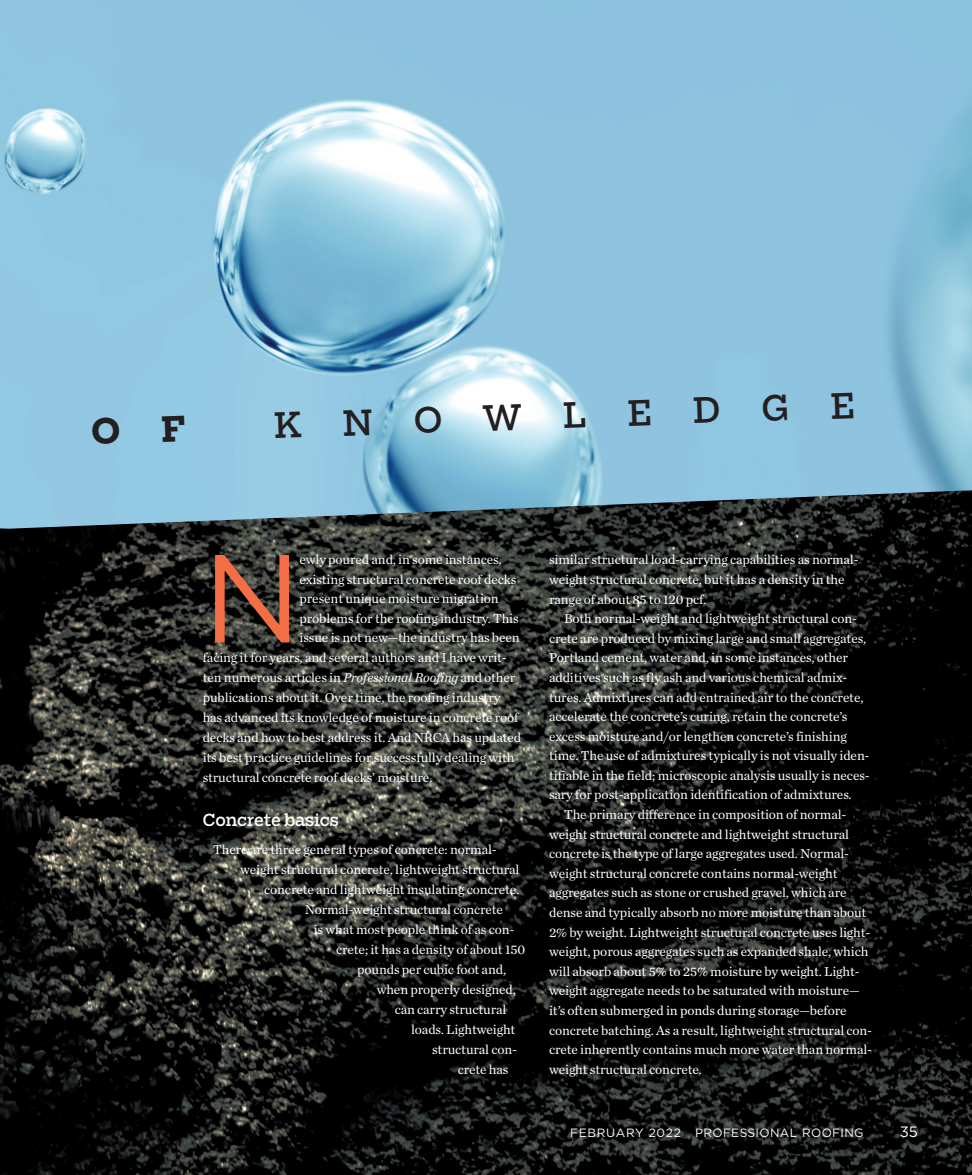
<style>
.page{position:relative;width:972px;height:1175px;background:#fff}
.page>*{position:absolute;margin:0;border:0;box-sizing:border-box;transform-origin:0 0}
.body{font:124.95px "Gotham";color:#f36d45}
.t1{font:34.5px "Salvo Serif";color:#231f20}
.subhead{font:16.5px "Salvo Serif";letter-spacing:-.005em;color:#fff}
.t2{font:15px "Gotham";color:#fff}
.body-2{font:13.5px/19.6px "Chronicle Text G1";letter-spacing:-.01em;color:#fff}
.t3{font:12px "Gotham";letter-spacing:.03em;color:#fff}
.s1{font-style:italic}
</style>
<div class="page">
<img style="left:0;top:0;width:972px;height:490px">
<img style="left:0;top:490px;width:972px;height:684px">
<div style="left:92px;top:415px;width:93px;height:30px;background:#93c9e3"></div>
<h2 class="t1" style="left:273px;top:401px;width:582px;rotate:-2deg">KNOWLEDGE</h2>
<p class="body" style="left:203px;top:518px;width:100px">N</p>
<p class="body-2" style="left:300px;top:549px;width:204px">ewly poured and, in some instances,</p>
<p class="body-2" style="left:300px;top:569px;width:218px">existing structural concrete roof decks</p>
<p class="body-2" style="left:300px;top:588px;width:201px">present unique moisture migration</p>
<p class="body-2" style="left:300px;top:608px;width:221px">problems for the roofing industry. This</p>
<p class="body-2" style="left:300px;top:627px;width:222px">issue is not new—the industry has been</p>
<p class="body-2" style="left:203px;top:647px;width:306px">facing it for years, and several authors and I have writ-</p>
<p class="body-2" style="left:203px;top:667px;width:314px">ten numerous articles in <span class="s1">Professional Roofing</span> and other</p>
<p class="body-2" style="left:203px;top:687px;width:299px">publications about it. Over time, the roofing industry</p>
<p class="body-2" style="left:203px;top:707px;width:318px">has advanced its knowledge of moisture in concrete roof</p>
<p class="body-2" style="left:203px;top:727px;width:320px">decks and how to best address it. And NRCA has updated</p>
<p class="body-2" style="left:203px;top:747px;width:313px">its best practice guidelines for successfully dealing with</p>
<p class="body-2" style="left:203px;top:767px;width:231px">structural concrete roof decks’ moisture.</p>
<p class="subhead" style="left:203px;top:809px;width:138px">Concrete basics</p>
<p class="body-2" style="left:213px;top:838px;width:285px">There are three general types of concrete: normal-</p>
<p class="body-2" style="left:240px;top:858px;width:281px">weight structural concrete, lightweight structural</p>
<p class="body-2" style="left:264px;top:878px;width:257px">concrete and lightweight insulating concrete.</p>
<p class="body-2" style="left:305px;top:898px;width:200px">Normal-weight structural concrete</p>
<p class="body-2" style="left:314px;top:918px;width:202px">is what most people think of as con-</p>
<p class="body-2" style="left:336px;top:938px;width:191px">crete; it has a density of about 150</p>
<p class="body-2" style="left:357px;top:958px;width:150px">pounds per cubic foot and,</p>
<p class="body-2" style="left:377px;top:978px;width:141px">when properly designed,</p>
<p class="body-2" style="left:395px;top:998px;width:113px">can carry structural</p>
<p class="body-2" style="left:411px;top:1018px;width:106px">loads. Lightweight</p>
<p class="body-2" style="left:432px;top:1038px;width:86px">structural con-</p>
<p class="body-2" style="left:458px;top:1058px;width:52px">crete has</p>
<p class="body-2" style="left:549px;top:549px;width:311px">similar structural load-carrying capabilities as normal&shy;weight structural concrete, but it has a density in the range of about 85 to 120 pcf.</p>
<p class="body-2" style="left:549px;top:608px;width:322px;text-indent:15px">Both normal-weight and lightweight structural con&shy;crete are produced by mixing large and small aggregates, Portland cement, water and, in some instances, other additives such as fly ash and various chemical admix&shy;tures. Admixtures can add entrained air to the concrete, accelerate the concrete’s curing, retain the concrete’s excess moisture and/or lengthen concrete’s finishing time. The use of admixtures typically is not visually iden&shy;tifiable in the field; microscopic analysis usually is neces&shy;sary for post-application identification of admixtures.</p>
<p class="body-2" style="left:549px;top:804px;width:325px;text-indent:15px">The primary difference in composition of normal&shy;weight structural concrete and lightweight structural concrete is the type of large aggregates used. Normal&shy;weight structural concrete contains normal-weight aggregates such as stone or crushed gravel, which are dense and typically absorb no more moisture than about 2% by weight. Lightweight structural concrete uses light&shy;weight, porous aggregates such as expanded shale, which will absorb about 5% to 25% moisture by weight. Light&shy;weight aggregate needs to be saturated with moisture— it’s often submerged in ponds during storage—before concrete batching. As a result, lightweight structural con&shy;crete inherently contains much more water than normal&shy;weight structural concrete.</p>
<p class="t3" style="left:570px;top:1125px;width:295px">FEBRUARY 2022 PROFESSIONAL ROOFING</p>
<p class="t2" style="left:900px;top:1122px;width:20px">35</p>
</div>
